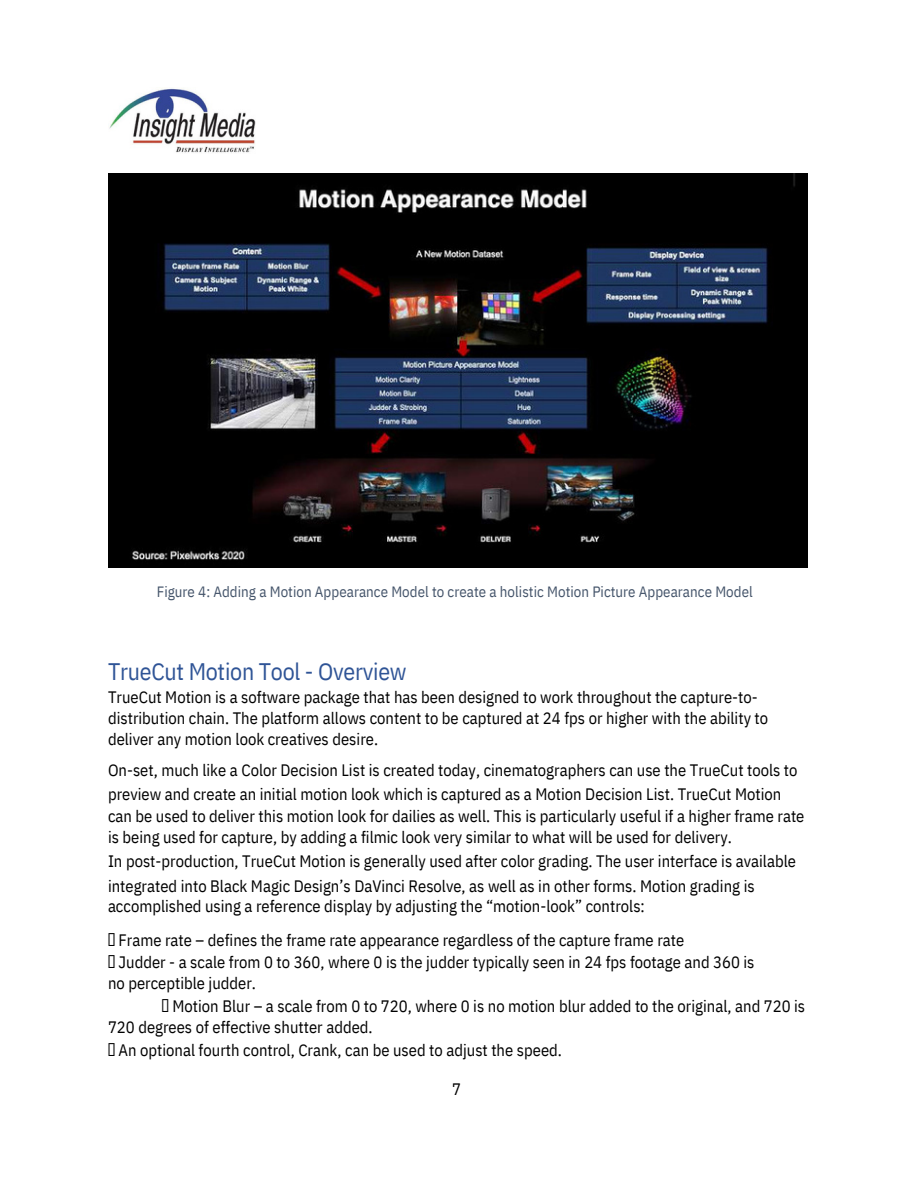
<style>
.page{position:relative;width:918px;height:1188px;background:#fff}
.page>*{position:absolute;margin:0;border:0;box-sizing:border-box;transform-origin:0 0}
.t1{font:23.85px "IBM Plex Sans Cond";letter-spacing:-.01em;color:#2f5496}
.t2{font:16.5px/21.3px "IBM Plex Sans Cond";color:#000}
.t3{font:14.85px "IBM Plex Sans Cond";letter-spacing:.005em;color:#44546a}
</style>
<div class="page">
<img style="left:109px;top:88px;width:146px;height:65px">
<img style="left:108px;top:174px;width:700px;height:393px">
<p class="t3" style="left:157px;top:582px;width:598px">Figure 4: Adding a Motion Appearance Model to create a holistic Motion Picture Appearance Model</p>
<p class="t1" style="left:108px;top:655px;width:300px">TrueCut Motion Tool - Overview</p>
<p class="t2" style="left:108px;top:686px;width:662px">TrueCut Motion is a software package that has been designed to work throughout the capture-to&shy;distribution chain. The platform allows content to be captured at 24 fps or higher with the ability to deliver any motion look creatives desire.</p>
<p class="t2" style="left:108px;top:759px;width:691px">On-set, much like a Color Decision List is created today, cinematographers can use the TrueCut tools to</p>
<p class="t2" style="left:108px;top:784px;width:675px">preview and create an initial motion look which is captured as a Motion Decision List. TrueCut Motion</p>
<p class="t2" style="left:108px;top:805px;width:698px">can be used to deliver this motion look for dailies as well. This is particularly useful if a higher frame rate</p>
<p class="t2" style="left:108px;top:826px;width:626px">is being used for capture, by adding a filmic look very similar to what will be used for delivery.</p>
<p class="t2" style="left:108px;top:850px;width:690px">In post-production, TrueCut Motion is generally used after color grading. The user interface is available</p>
<p class="t2" style="left:108px;top:875px;width:648px">integrated into Black Magic Design’s DaVinci Resolve, as well as in other forms. Motion grading is</p>
<p class="t2" style="left:108px;top:895px;width:538px">accomplished using a reference display by adjusting the “motion-look” controls:</p>
<p class="t2" style="left:119px;top:929px;width:567px">Frame rate – defines the frame rate appearance regardless of the capture frame rate</p>
<p class="t2" style="left:119px;top:951px;width:638px">Judder - a scale from 0 to 360, where 0 is the judder typically seen in 24 fps footage and 360 is</p>
<p class="t2" style="left:108px;top:973px;width:150px">no perceptible judder.</p>
<p class="t2" style="left:173px;top:995px;width:634px">Motion Blur – a scale from 0 to 720, where 0 is no motion blur added to the original, and 720 is</p>
<p class="t2" style="left:108px;top:1016px;width:266px">720 degrees of effective shutter added.</p>
<p class="t2" style="left:119px;top:1039px;width:445px">An optional fourth control, Crank, can be used to adjust the speed.</p>
<p class="t2" style="left:452px;top:1078px;width:10px">7</p>
</div>
